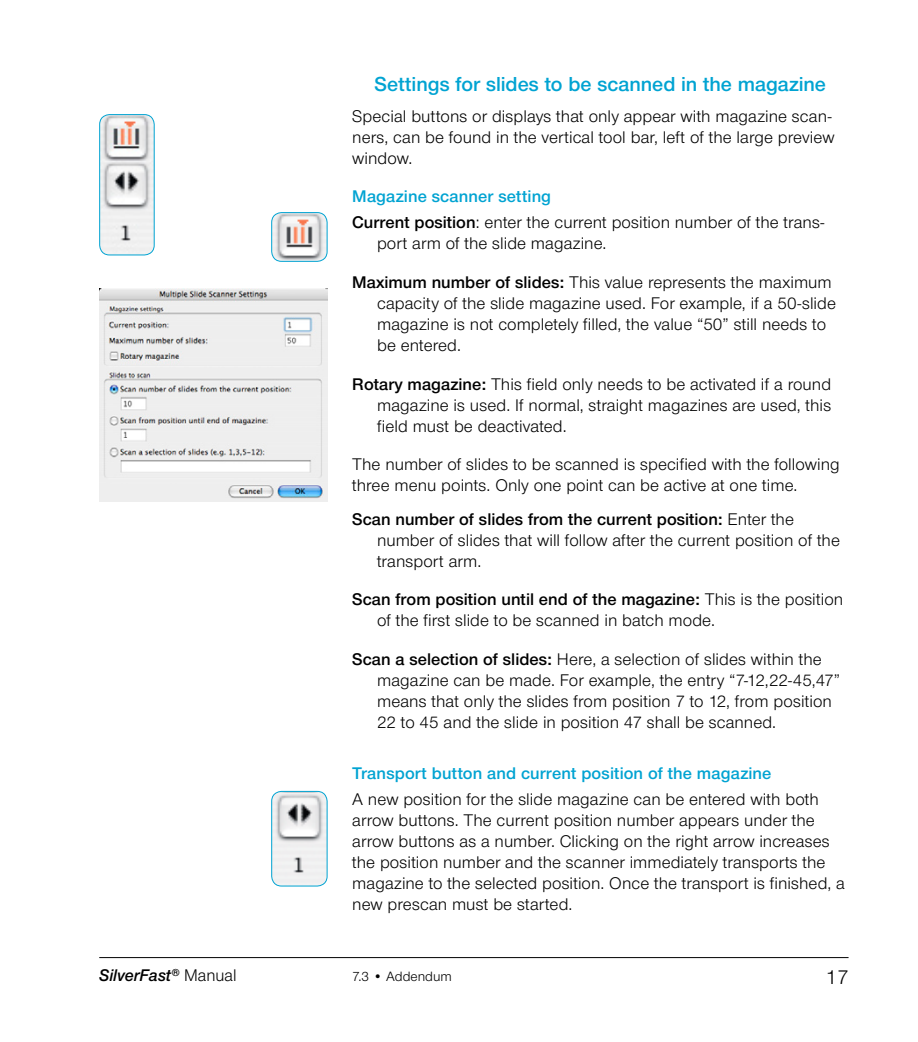
<style>
.page{position:relative;width:918px;height:1042px;background:#fff}
.page>*{position:absolute;margin:0;border:0;box-sizing:border-box;transform-origin:0 0}
.t1{font:600 21px "Nimbus Sans Novus T";letter-spacing:-.005em;color:#00a3d2}
.t2{font:21px "Nimbus Sans Novus T";color:#000}
.t3{font:17.5px/21px "Nimbus Sans Novus T";letter-spacing:.005em;color:#000}
.t4{font:600 17.5px "Nimbus Sans Novus T";letter-spacing:.005em;color:#00a3d2}
.t5{font:italic 600 17.5px "Nimbus Sans Novus T";color:#000}
.t6{font:14px "Nimbus Sans Novus T";color:#000}
.s1{font-weight:600;color:#00a3d2}
.s2{font-weight:600}
.s3{font-weight:400;font-style:normal}
</style>
<div class="page">
<hr style="left:99px;top:957px;width:749px;height:1px;background:#000">
<img style="left:100px;top:115px;width:54px;height:140px">
<div style="left:99px;top:114px;width:56px;height:141px;border:1px solid #00a3d2;border-radius:10px"></div>
<img style="left:99px;top:288px;width:228px;height:213px">
<img style="left:272px;top:213px;width:55px;height:48px">
<div style="left:271px;top:212px;width:56px;height:50px;border:1px solid #00a3d2;border-radius:10px"></div>
<img style="left:272px;top:791px;width:55px;height:95px">
<div style="left:271px;top:791px;width:56px;height:95px;border:1px solid #00a3d2;border-radius:10px"></div>
<p class="t1" style="left:374px;top:72px;width:453px">Settings for slides to be scanned in the magazine</p>
<p class="t3" style="left:352px;top:105px;width:484px">Special buttons or displays that only appear with magazine scan&shy;ners, can be found in the vertical tool bar, left of the large preview window.</p>
<p class="t3" style="left:352px;top:183px;width:474px;line-height:25.9px"><span class="s1">Magazine scanner setting<br></span><span class="s2">Current position</span>: enter the current position number of the trans-</p>
<p class="t3" style="left:377px;top:233px;width:231px">port arm of the slide magazine.</p>
<p class="t3" style="left:377px;top:271px;width:460px;text-indent:-25px"><span class="s2">Maximum number of slides:</span> This value represents the maximum capacity of the slide magazine used. For example, if a 50-slide magazine is not completely filled, the value “50” still needs to be entered.</p>
<p class="t3" style="left:377px;top:373px;width:456px;text-align:justify;text-indent:-25px"><span class="s2">Rotary magazine:</span> This field only needs to be activated if a round magazine is used. If normal, straight magazines are used, this field must be deactivated.</p>
<p class="t3" style="left:352px;top:453px;width:489px">The number of slides to be scanned is specified with the following three menu points. Only one point can be active at one time.</p>
<p class="t3" style="left:377px;top:508px;width:464px;text-indent:-25px"><span class="s2">Scan number of slides from the current position:</span> Enter the number of slides that will follow after the current position of the transport arm.</p>
<p class="t3" style="left:377px;top:589px;width:468px;text-indent:-25px"><span class="s2">Scan from position until end of the magazine:</span> This is the position of the first slide to be scanned in batch mode.</p>
<p class="t3" style="left:377px;top:648px;width:465px;text-indent:-25px"><span class="s2">Scan a selection of slides:</span> Here, a selection of slides within the magazine can be made. For example, the entry “7-12,22-45,47” means that only the slides from position 7 to 12, from position 22 to 45 and the slide in position 47 shall be scanned.</p>
<p class="t4" style="left:352px;top:763px;width:421px">Transport button and current position of the magazine</p>
<p class="t3" style="left:352px;top:788px;width:494px">A new position for the slide magazine can be entered with both arrow buttons. The current position number appears under the arrow buttons as a number. Clicking on the right arrow increases the position number and the scanner immediately transports the magazine to the selected position. Once the transport is finished, a new prescan must be started.</p>
<p class="t5" style="left:99px;top:965px;width:139px">SilverFast<sup>®</sup> <span class="s3">Manual</span></p>
<p class="t2" style="left:825px;top:964px;width:24px">17</p>
<p class="t6" style="left:352px;top:968px;width:101px">7.3 • Addendum</p>
</div>
